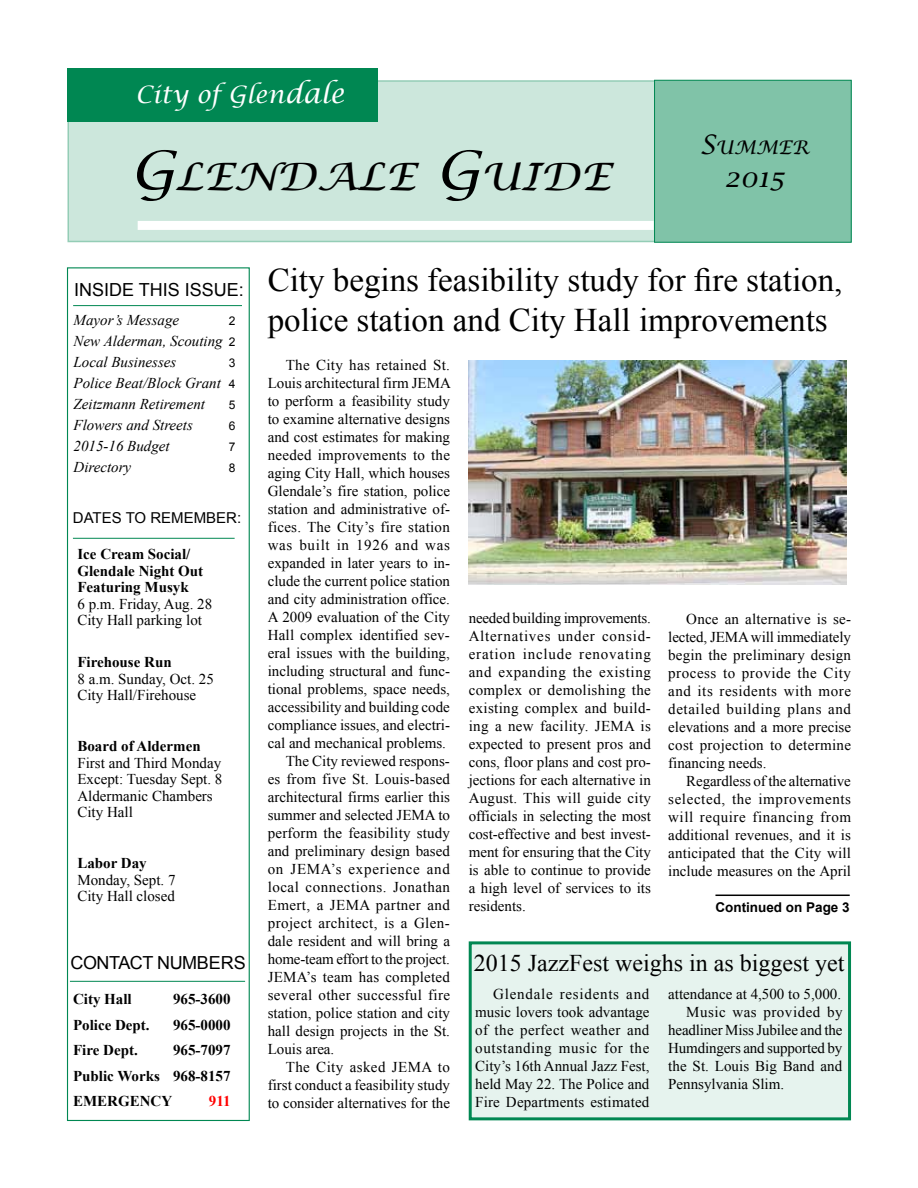
<style>
.page{position:relative;width:918px;height:1188px;background:#fff}
.page>*{position:absolute;margin:0;border:0;box-sizing:border-box;transform-origin:0 0}
.t1{font:italic 37.8px "Lucida Calligraphy";color:#000;scale:1.1 1}
.t2{font:33px/39.6px "Times New Roman";color:#000}
.t3{font:italic 27px "Lucida Calligraphy";color:#000}
.t4{font:24px "Times New Roman";color:#000}
.t5{font:italic 24px "Lucida Calligraphy";color:#fff}
.t6{font:italic 18.9px "Lucida Calligraphy";color:#000}
.t7{font:18px "Arial";color:#000}
.t8{font:18px "Arial";letter-spacing:-.025em;color:#000}
.t9{font:15px/18px "Times New Roman";color:#000}
.t10{font:700 15px/25.5px "Times New Roman";color:#000;text-align:justify}
.t11{font:italic 15px/21px "Times New Roman";color:#000}
.t12{font:15px "Times New Roman";letter-spacing:.02em;color:#000}
.t13{font:15px "Times New Roman";letter-spacing:.03em;color:#000}
.t14{font:15px "Times New Roman";letter-spacing:.025em;color:#000}
.t15{font:15px "Times New Roman";letter-spacing:.035em;color:#000}
.t16{font:15px "Times New Roman";letter-spacing:.045em;color:#000}
.t17{font:15px "Arial";color:#000}
.t18{font:700 15px "Times New Roman";color:#f00}
.t19{font:700 13.5px "Arial";color:#000}
.t20{font:12px "Arial";color:#000}
.s1{font-size:27px}
.s2{font-size:54px}
.s3{font-family:"Arial";font-style:normal;font-size:12px}
</style>
<div class="page">
<div style="left:469px;top:941px;width:382px;height:179px;background:#e6f3ee;border:3px solid #008752"></div>
<div style="left:67px;top:267px;width:183px;height:854px;border:1px solid #008752"></div>
<hr style="left:715px;top:895px;width:135px;height:1px;background:#000">
<hr style="left:73px;top:305px;width:169px;height:1px;background:#008752">
<div style="left:68px;top:80px;width:784px;height:162px;background:#cce7dc;border:2px solid #94cdb6"></div>
<div style="left:68px;top:68px;width:310px;height:54px;background:#008752"></div>
<div style="left:138px;top:221px;width:516px;height:9px;background:#fff"></div>
<div style="left:655px;top:80px;width:196px;height:162px;background:#80c3a8"></div>
<hr style="left:70px;top:981px;width:175px;height:1px;background:#008752">
<hr style="left:73px;top:538px;width:162px;height:1px;background:#008752">
<img style="left:469px;top:361px;width:378px;height:223px">
<h3 class="t5" style="left:136px;top:80px;width:211px">City of Glen<span class="s1">dale</span></h3>
<h1 class="t1" style="left:130px;top:154px;width:439px"><span class="s2">G</span>LENDALE <span class="s2">G</span>UIDE</h1>
<p class="t6" style="left:700px;top:136px;width:110px"><span class="s1">S</span>UMMER</p>
<h3 class="t3" style="left:724px;top:161px;width:61px">2015</h3>
<p class="t7" style="left:74px;top:278px;width:171px">INSIDE THIS ISSUE:</p>
<p class="t11" style="left:74px;top:309px;width:107px">Mayor’s Message</p>
<p class="t20" style="left:229px;top:313px;width:8px">2</p>
<p class="t11" style="left:74px;top:330px;width:163px">New Alderman, Scouting <span class="s3">2<br></span>Local Businesses</p>
<p class="t20" style="left:229px;top:355px;width:8px">3</p>
<p class="t11" style="left:74px;top:372px;width:163px">Police Beat/Block Grant <span class="s3">4<br></span>Zeitzmann Retirement</p>
<p class="t20" style="left:229px;top:397px;width:8px">5</p>
<p class="t11" style="left:74px;top:414px;width:121px">Flowers and Streets</p>
<p class="t20" style="left:229px;top:418px;width:8px">6</p>
<p class="t11" style="left:74px;top:435px;width:98px">2015-16 Budget</p>
<p class="t20" style="left:229px;top:439px;width:8px">7</p>
<p class="t11" style="left:74px;top:456px;width:59px">Directory</p>
<p class="t20" style="left:229px;top:460px;width:8px">8</p>
<p class="t17" style="left:73px;top:508px;width:170px">DATES TO REMEMBER:</p>
<p class="t10" style="left:77px;top:546px;width:127px;line-height:16.5px;text-align:left">Ice Cream Social/<br>Glendale Night Out<br>Featuring Musyk</p>
<p class="t9" style="left:77px;top:595px;width:136px;line-height:16.5px">6 p.m. Friday, Aug. 28<br>City Hall parking lot</p>
<p class="t10" style="left:77px;top:649px;width:96px">Firehouse Run</p>
<p class="t9" style="left:77px;top:670px;width:138px;line-height:16.5px">8 a.m. Sunday, Oct. 25<br>City Hall/Firehouse</p>
<p class="t10" style="left:77px;top:733px;width:125px">Board of Aldermen</p>
<p class="t9" style="left:77px;top:754px;width:147px;line-height:16.5px">First and Third Monday<br>Except: Tuesday Sept. 8<br>Aldermanic Chambers<br>City Hall</p>
<p class="t10" style="left:77px;top:850px;width:71px">Labor Day</p>
<p class="t9" style="left:77px;top:871px;width:100px;line-height:16.5px">Monday, Sept. 7<br>City Hall closed</p>
<p class="t8" style="left:70px;top:951px;width:174px">CONTACT NUMBERS</p>
<p class="t10" style="left:73px;top:986px;width:60px">City Hall</p>
<p class="t10" style="left:173px;top:986px;width:59px">965-3600</p>
<p class="t10" style="left:73px;top:1012px;width:78px">Police Dept.</p>
<p class="t10" style="left:173px;top:1012px;width:59px">965-0000</p>
<p class="t10" style="left:73px;top:1037px;width:66px">Fire Dept.</p>
<p class="t10" style="left:73px;top:1037px;width:159px;text-indent:100px">965-7097<br>Public Works 968-8157<br>EMERGENCY</p>
<p class="t18" style="left:209px;top:1091px;width:23px">911</p>
<h2 class="t2" style="left:268px;top:260px;width:576px">City begins feasibility study for fire station, police station and City Hall improvements</h2>
<p class="t12" style="left:286px;top:355px;width:166px">The City has retained St.</p>
<p class="t9" style="left:268px;top:374px;width:185px">Louis architectural firm JEMA</p>
<p class="t9" style="left:268px;top:392px;width:184px">to perform a feasibility study</p>
<p class="t9" style="left:268px;top:410px;width:184px">to examine alternative designs</p>
<p class="t9" style="left:268px;top:428px;width:184px">and cost estimates for making</p>
<p class="t12" style="left:268px;top:445px;width:184px">needed improvements to the</p>
<p class="t9" style="left:268px;top:464px;width:184px">aging City Hall, which houses</p>
<p class="t9" style="left:268px;top:482px;width:184px">Glendale’s fire station, police</p>
<p class="t9" style="left:268px;top:500px;width:184px">station and administrative of-</p>
<p class="t12" style="left:268px;top:517px;width:184px">fices. The City’s fire station</p>
<p class="t16" style="left:268px;top:535px;width:184px">was built in 1926 and was</p>
<p class="t9" style="left:268px;top:554px;width:184px">expanded in later years to in-</p>
<p class="t9" style="left:268px;top:572px;width:184px">clude the current police station</p>
<p class="t9" style="left:268px;top:590px;width:184px">and city administration office.</p>
<p class="t9" style="left:268px;top:608px;width:184px">A 2009 evaluation of the City</p>
<p class="t9" style="left:268px;top:626px;width:184px">Hall complex identified sev-</p>
<p class="t9" style="left:268px;top:644px;width:184px">eral issues with the building,</p>
<p class="t9" style="left:268px;top:662px;width:184px">including structural and func-</p>
<p class="t9" style="left:268px;top:680px;width:184px">tional problems, space needs,</p>
<p class="t9" style="left:268px;top:698px;width:184px">accessibility and building code</p>
<p class="t9" style="left:268px;top:716px;width:184px">compliance issues, and electri-</p>
<p class="t9" style="left:268px;top:734px;width:180px">cal and mechanical problems.</p>
<p class="t9" style="left:286px;top:752px;width:166px">The City reviewed respons-</p>
<p class="t9" style="left:268px;top:770px;width:184px">es from five St. Louis-based</p>
<p class="t9" style="left:268px;top:788px;width:184px">architectural firms earlier this</p>
<p class="t9" style="left:268px;top:806px;width:184px">summer and selected JEMA to</p>
<p class="t9" style="left:268px;top:824px;width:184px">perform the feasibility study</p>
<p class="t9" style="left:268px;top:842px;width:184px">and preliminary design based</p>
<p class="t16" style="left:268px;top:859px;width:184px">on JEMA’s experience and</p>
<p class="t15" style="left:268px;top:877px;width:184px">local connections. Jonathan</p>
<p class="t13" style="left:268px;top:895px;width:184px">Emert, a JEMA partner and</p>
<p class="t13" style="left:268px;top:913px;width:184px">project architect, is a Glen-</p>
<p class="t9" style="left:268px;top:932px;width:184px">dale resident and will bring a</p>
<p class="t9" style="left:268px;top:950px;width:184px">home-team effort to the project.</p>
<p class="t9" style="left:268px;top:968px;width:184px">JEMA’s team has completed</p>
<p class="t14" style="left:268px;top:985px;width:184px">several other successful fire</p>
<p class="t9" style="left:268px;top:1004px;width:184px">station, police station and city</p>
<p class="t9" style="left:268px;top:1022px;width:184px">hall design projects in the St.</p>
<p class="t9" style="left:268px;top:1040px;width:68px">Louis area.</p>
<p class="t14" style="left:286px;top:1057px;width:166px">The City asked JEMA to</p>
<p class="t9" style="left:268px;top:1076px;width:184px">first conduct a feasibility study</p>
<p class="t9" style="left:268px;top:1094px;width:184px">to consider alternatives for the</p>
<p class="t9" style="left:469px;top:609px;width:184px;text-align:justify">needed building improvements.<br>Alternatives under consid&shy;eration include renovating and expanding the existing complex or demolishing the existing complex and build&shy;ing a new facility. JEMA is expected to present pros and cons, floor plans and cost pro&shy;jections for each alternative in August. This will guide city officials in selecting the most cost-effective and best invest&shy;ment for ensuring that the City is able to continue to provide a high level of services to its residents.</p>
<p class="t9" style="left:668px;top:610px;width:184px;text-align:justify;text-indent:18px">Once an alternative is se&shy;lected, JEMA will immediately begin the preliminary design process to provide the City and its residents with more detailed building plans and elevations and a more precise cost projection to determine financing needs.</p>
<p class="t9" style="left:668px;top:772px;width:184px;text-align:justify;text-indent:18px">Regardless of the alternative selected, the improvements will require financing from additional revenues, and it is anticipated that the City will include measures on the April</p>
<p class="t19" style="left:715px;top:899px;width:136px">Continued on Page 3</p>
<h3 class="t4" style="left:474px;top:947px;width:372px">2015 JazzFest weighs in as biggest yet</h3>
<p class="t9" style="left:475px;top:984px;width:176px;text-align:justify;text-indent:18px">Glendale residents and music lovers took advantage of the perfect weather and outstanding music for the City’s 16th Annual Jazz Fest, held May 22. The Police and Fire Departments estimated</p>
<p class="t9" style="left:668px;top:984px;width:174px">attendance at 4,500 to 5,000.</p>
<p class="t15" style="left:686px;top:1001px;width:158px">Music was provided by</p>
<p class="t9" style="left:668px;top:1020px;width:176px">headliner Miss Jubilee and the</p>
<p class="t9" style="left:668px;top:1038px;width:176px">Humdingers and supported by</p>
<p class="t9" style="left:668px;top:1056px;width:176px">the St. Louis Big Band and</p>
<p class="t9" style="left:668px;top:1074px;width:117px">Pennsylvania Slim.</p>
</div>
